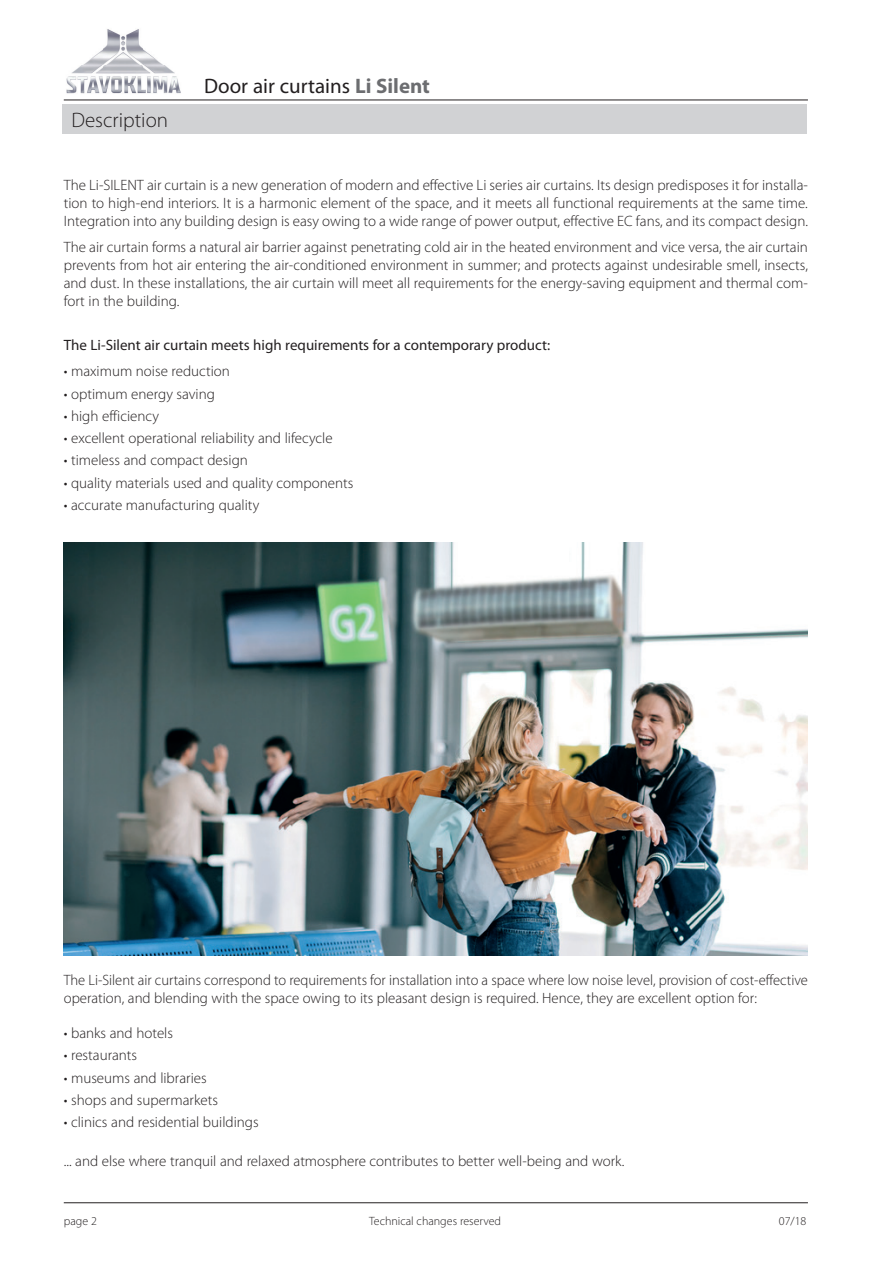
<style>
.page{position:relative;width:893px;height:1263px;background:#fff}
.page>*{position:absolute;margin:0;border:0;box-sizing:border-box;transform-origin:0 0}
.t1{font:21px "Myriad Pro";color:#231f20}
.t2{font:300 21px "Myriad Pro";color:#231f20}
.t3{font:300 15px/18px "Myriad Pro";color:#231f20;text-align:justify}
.t4{font:15px "Myriad Pro";color:#231f20}
.t5{font:300 12px "Myriad Pro";color:#231f20}
.s1{font-weight:700;color:#6c6d70}
</style>
<div class="page">
<hr style="left:64px;top:1202px;width:744px;height:1px;background:#231f20">
<img style="left:64px;top:29px;width:120px;height:71px">
<hr style="left:64px;top:100px;width:744px;height:1px;background:#231f20">
<div style="left:63px;top:104px;width:744px;height:30px;background:#d1d2d4"></div>
<img style="left:64px;top:543px;width:744px;height:412px">
<h1 class="t2" style="left:71px;top:108px;width:98px">Description</h1>
<h1 class="t1" style="left:204px;top:73px;width:227px">Door air curtains <span class="s1">Li Silent</span></h1>
<p class="t3" style="left:64px;top:176px;width:746px">The Li-SILENT air curtain is a new generation of modern and effective Li series air curtains. Its design predisposes it for installa&shy;tion to high-end interiors. It is a harmonic element of the space, and it meets all functional requirements at the same time.<br>Integration into any building design is easy owing to a wide range of power output, effective EC fans, and its compact design.</p>
<p class="t3" style="left:64px;top:239px;width:746px">The air curtain forms a natural air barrier against penetrating cold air in the heated environment and vice versa, the air curtain prevents from hot air entering the air-conditioned environment in summer; and protects against undesirable smell, insects, and dust. In these installations, the air curtain will meet all requirements for the energy-saving equipment and thermal com&shy;fort in the building.</p>
<p class="t4" style="left:64px;top:336px;width:488px">The Li-Silent air curtain meets high requirements for a contemporary product:</p>
<p class="t3" style="left:64px;top:363px;width:168px">• maximum noise reduction</p>
<p class="t3" style="left:64px;top:385px;width:153px">• optimum energy saving</p>
<p class="t3" style="left:64px;top:407px;width:97px">• high efficiency</p>
<p class="t3" style="left:64px;top:429px;width:270px">• excellent operational reliability and lifecycle</p>
<p class="t3" style="left:64px;top:452px;width:185px">• timeless and compact design</p>
<p class="t3" style="left:64px;top:474px;width:291px">• quality materials used and quality components</p>
<p class="t3" style="left:64px;top:496px;width:197px">• accurate manufacturing quality</p>
<p class="t3" style="left:64px;top:971px;width:746px">The Li-Silent air curtains correspond to requirements for installation into a space where low noise level, provision of cost-effective operation, and blending with the space owing to its pleasant design is required. Hence, they are excellent option for:</p>
<p class="t3" style="left:64px;top:1024px;width:111px">• banks and hotels</p>
<p class="t3" style="left:64px;top:1046px;width:75px">• restaurants</p>
<p class="t3" style="left:64px;top:1069px;width:144px">• museums and libraries</p>
<p class="t3" style="left:64px;top:1091px;width:156px">• shops and supermarkets</p>
<p class="t3" style="left:64px;top:1113px;width:196px">• clinics and residential buildings</p>
<p class="t3" style="left:64px;top:1152px;width:562px">... and else where tranquil and relaxed atmosphere contributes to better well-being and work.</p>
<p class="t5" style="left:64px;top:1214px;width:35px">page 2</p>
<p class="t5" style="left:369px;top:1214px;width:134px">Technical changes reserved</p>
<p class="t5" style="left:779px;top:1214px;width:29px">07/18</p>
</div>
